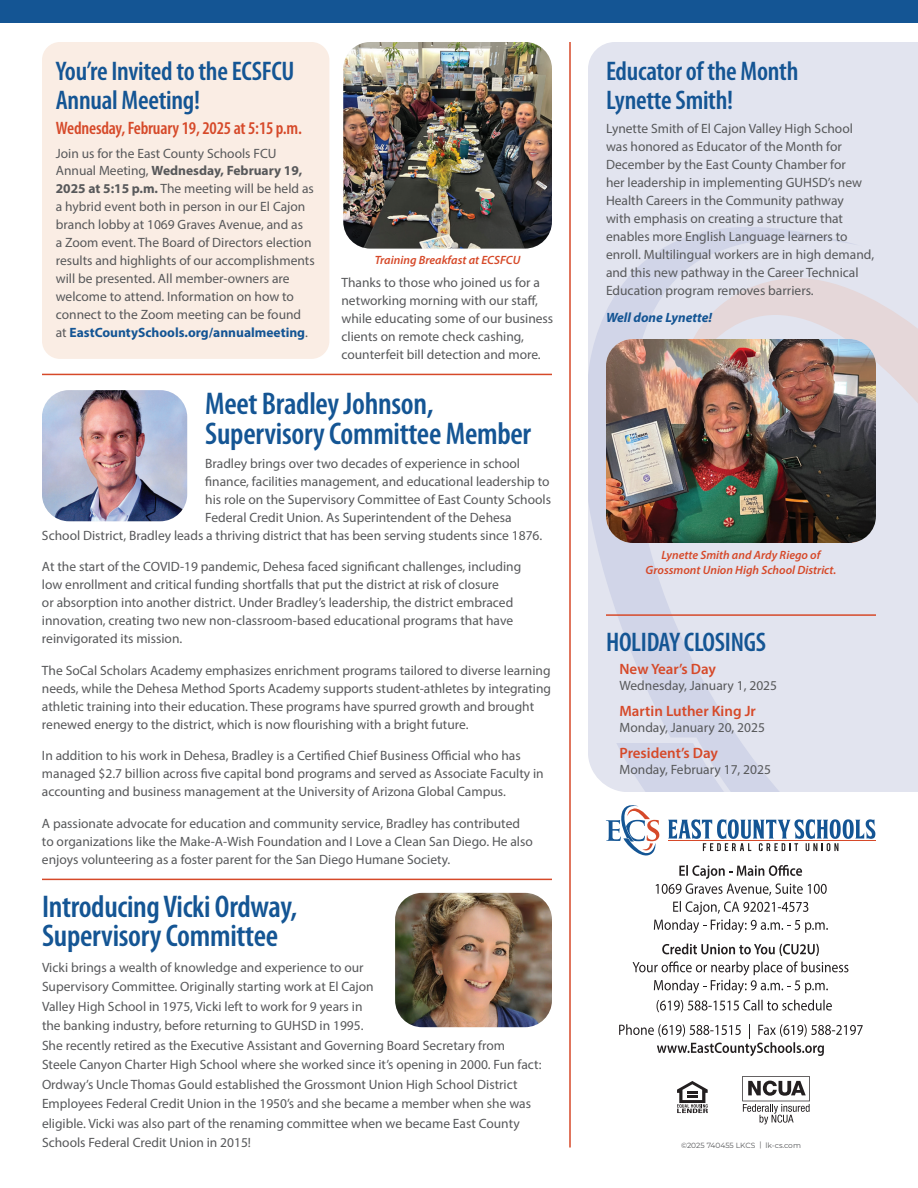
<style>
.page{position:relative;width:918px;height:1188px;background:#fff}
.page>*{position:absolute;margin:0;border:0;box-sizing:border-box;transform-origin:0 0}
.t1{font:600 condensed 31.5px/30px "Myriad Pro";letter-spacing:-.01em;color:#145594}
.t2{font:600 condensed 27px/28.5px "Myriad Pro";letter-spacing:-.01em;color:#145594}
.t3{font:600 condensed 18px "Myriad Pro";letter-spacing:-.01em;color:#d64929}
.t4{font:600 15px "Myriad Pro";color:#d64929}
.t5{font:13.5px/18px "Myriad Pro";color:#57585a}
.t6{font:italic 700 13.5px "Myriad Pro";color:#145594}
.t7{font:italic 600 12px/15px "Myriad Pro";color:#d64929;text-align:center}
.t8{font:7.5px "Montserrat";color:#57585a}
.s1{font-weight:700}
.s2{font-weight:700;color:#145594}
</style>
<div class="page">
<div style="left:0;top:0;width:918px;height:22px;background:#145594"></div>
<div style="left:588px;top:42px;width:330px;height:750px;background:#e2e4ef"></div>
<svg style="left:863px;top:278px;width:55px;height:141px"></svg>
<svg style="left:588px;top:227px;width:275px;height:565px;fill:#e2e4ef"></svg>
<svg style="left:616px;top:743px;width:108px;height:49px"></svg>
<hr style="left:668px;top:841px;width:208px;height:1px;background:#d64929">
<svg style="left:668px;top:819px;width:207px;height:32px"></svg>
<svg style="left:606px;top:805px;width:53px;height:51px"></svg>
<svg style="left:677px;top:1081px;width:31px;height:32px"></svg>
<svg style="left:742px;top:1076px;width:68px;height:48px"></svg>
<svg style="left:654px;top:865px;width:174px;height:68px"></svg>
<svg style="left:633px;top:944px;width:215px;height:50px"></svg>
<svg style="left:657px;top:1000px;width:175px;height:12px"></svg>
<svg style="left:619px;top:1024px;width:244px;height:32px"></svg>
<hr style="left:569px;top:42px;width:2px;height:1106px;background:#d64929">
<img style="left:606px;top:339px;width:270px;height:204px">
<hr style="left:606px;top:614px;width:270px;height:2px;background:#d64929">
<img style="left:42px;top:390px;width:145px;height:131px">
<hr style="left:42px;top:879px;width:510px;height:1px;background:#d64929">
<hr style="left:42px;top:374px;width:510px;height:1px;background:#d64929">
<img style="left:395px;top:893px;width:157px;height:134px">
<div style="left:42px;top:42px;width:287px;height:317px;background:#faede4;border-radius:18px"></div>
<img style="left:343px;top:42px;width:209px;height:207px">
<h2 class="t2" style="left:56px;top:57px;width:240px">You’re Invited to the ECSFCU<br>Annual Meeting!</h2>
<h3 class="t3" style="left:56px;top:116px;width:248px">Wednesday, February 19, 2025 at 5:15 p.m.</h3>
<p class="t5" style="left:56px;top:144px;width:260px">Join us for the East County Schools FCU Annual Meeting, <span class="s1">Wednesday, February 19, 2025 at 5:15 p.m.</span> The meeting will be held as a hybrid event both in person in our El Cajon branch lobby at 1069 Graves Avenue, and as<br>a Zoom event. The Board of Directors election results and highlights of our accomplishments will be presented. All member-owners are welcome to attend. Information on how to connect to the Zoom meeting can be found at <span class="s2">EastCountySchools.org/annualmeeting</span>.</p>
<p class="t7" style="left:375px;top:253px;width:147px">Training Breakfast at ECSFCU</p>
<p class="t5" style="left:341px;top:273px;width:213px">Thanks to those who joined us for a networking morning with our staff, while educating some of our business clients on remote check cashing, counterfeit bill detection and more.</p>
<h1 class="t1" style="left:205px;top:388px;width:327px">Meet Bradley Johnson,<br>Supervisory Committee Member</h1>
<p class="t5" style="left:205px;top:454px;width:316px">Bradley brings over two decades of experience in school</p>
<p class="t5" style="left:205px;top:472px;width:346px">finance, facilities management, and educational leadership to</p>
<p class="t5" style="left:205px;top:490px;width:347px">his role on the Supervisory Committee of East County Schools</p>
<p class="t5" style="left:205px;top:508px;width:308px">Federal Credit Union. As Superintendent of the Dehesa</p>
<p class="t5" style="left:42px;top:526px;width:502px">School District, Bradley leads a thriving district that has been serving students since 1876.</p>
<p class="t5" style="left:42px;top:558px;width:481px">At the start of the COVID-19 pandemic, Dehesa faced significant challenges, including low enrollment and critical funding shortfalls that put the district at risk of closure<br>or absorption into another district. Under Bradley’s leadership, the district embraced innovation, creating two new non-classroom-based educational programs that have reinvigorated its mission.</p>
<p class="t5" style="left:42px;top:661px;width:511px">The SoCal Scholars Academy emphasizes enrichment programs tailored to diverse learning needs, while the Dehesa Method Sports Academy supports student-athletes by integrating athletic training into their education. These programs have spurred growth and brought renewed energy to the district, which is now flourishing with a bright future.</p>
<p class="t5" style="left:42px;top:746px;width:503px">In addition to his work in Dehesa, Bradley is a Certified Chief Business Official who has managed $2.7 billion across five capital bond programs and served as Associate Faculty in accounting and business management at the University of Arizona Global Campus.</p>
<p class="t5" style="left:42px;top:814px;width:492px">A passionate advocate for education and community service, Bradley has contributed to organizations like the Make-A-Wish Foundation and I Love a Clean San Diego. He also enjoys volunteering as a foster parent for the San Diego Humane Society.</p>
<h1 class="t1" style="left:42px;top:891px;width:257px">Introducing Vicki Ordway,<br>Supervisory Committee</h1>
<p class="t5" style="left:42px;top:958px;width:501px;line-height:19.5px">Vicki brings a wealth of knowledge and experience to our<br>Supervisory Committee. Originally starting work at El Cajon<br>Valley High School in 1975, Vicki left to work for 9 years in<br>the banking industry, before returning to GUHSD in 1995.<br>She recently retired as the Executive Assistant and Governing Board Secretary from Steele Canyon Charter High School where she worked since it’s opening in 2000. Fun fact:<br>Ordway’s Uncle Thomas Gould established the Grossmont Union High School District Employees Federal Credit Union in the 1950’s and she became a member when she was eligible. Vicki was also part of the renaming committee when we became East County Schools Federal Credit Union in 2015!</p>
<h2 class="t2" style="left:606px;top:57px;width:194px">Educator of the Month<br>Lynette Smith!</h2>
<p class="t5" style="left:606px;top:119px;width:270px">Lynette Smith of El Cajon Valley High School was honored as Educator of the Month for December by the East County Chamber for<br>her leadership in implementing GUHSD’s new Health Careers in the Community pathway<br>with emphasis on creating a structure that enables more English Language learners to enroll. Multilingual workers are in high demand, and this new pathway in the Career Technical Education program removes barriers.</p>
<p class="t6" style="left:606px;top:308px;width:108px">Well done Lynette!</p>
<p class="t7" style="left:646px;top:547px;width:192px">Lynette Smith and Ardy Riego of<br>Grossmont Union High School District.</p>
<h2 class="t2" style="left:606px;top:627px;width:162px">HOLIDAY CLOSINGS</h2>
<p class="t4" style="left:620px;top:659px;width:98px">New Year’s Day</p>
<p class="t5" style="left:620px;top:676px;width:159px">Wednesday, January 1, 2025</p>
<p class="t4" style="left:620px;top:701px;width:138px">Martin Luther King Jr</p>
<p class="t5" style="left:620px;top:718px;width:147px">Monday, January 20, 2025</p>
<p class="t4" style="left:620px;top:743px;width:100px">President’s Day</p>
<p class="t5" style="left:620px;top:760px;width:153px">Monday, February 17, 2025</p>
<p class="t8" style="left:681px;top:1140px;width:121px">©2025 740455 LKCS | lk-cs.com</p>
</div>
